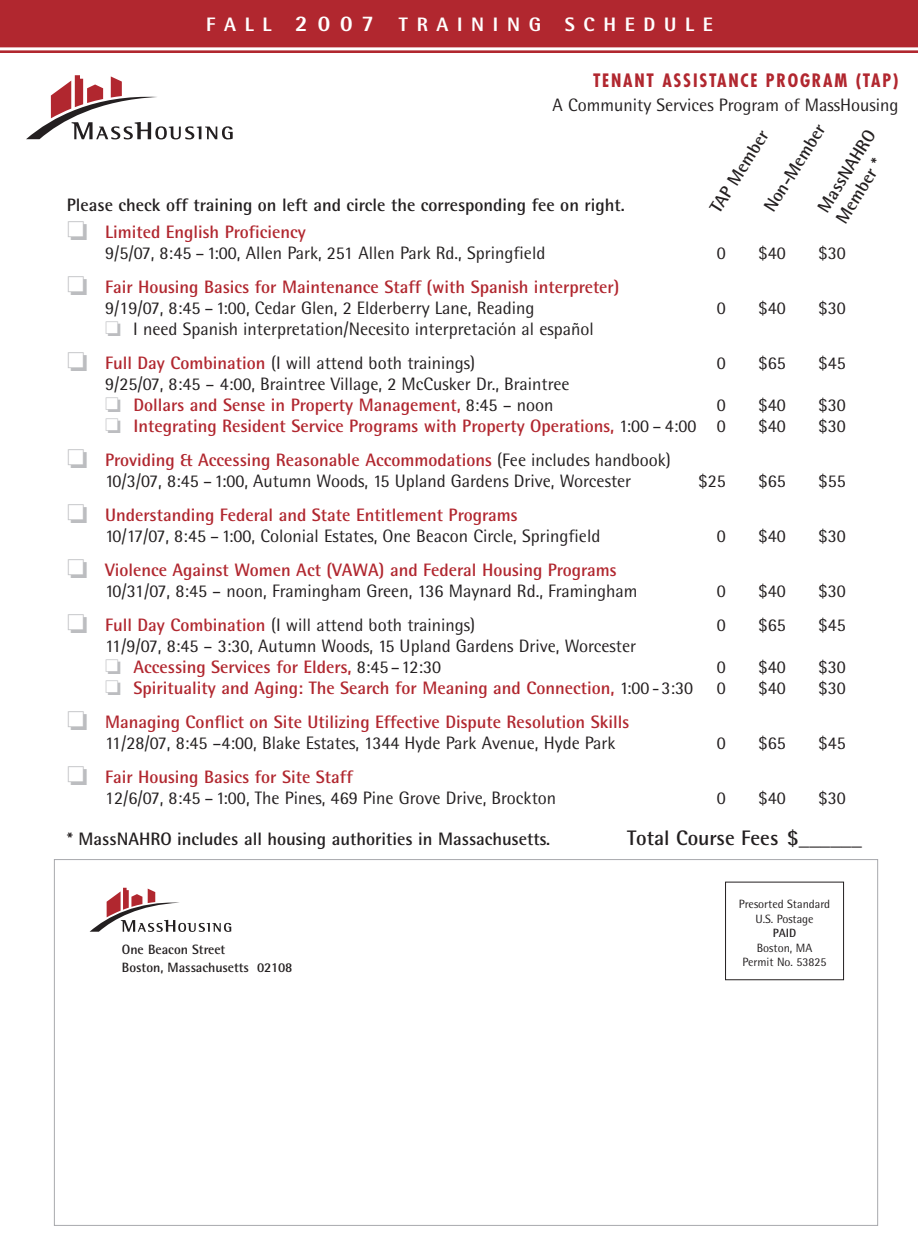
<style>
.page{position:relative;width:918px;height:1242px;background:#fff}
.page>*{position:absolute;margin:0;border:0;box-sizing:border-box;transform-origin:0 0}
.t1{font:700 21px "Rotis Semi Sans";color:#231f20}
.t2{font:800 19.5px "Rotis Semi Sans";letter-spacing:.445em;color:#fff}
.t3{font:18px/21px "Rotis Semi Sans";color:#231f20}
.t4{font:700 18px/21px "Rotis Semi Sans";color:#b1272f}
.t5{font:700 18px/21.6px "Rotis Semi Sans";color:#231f20}
.t6{font:700 condensed 18px "Futura";letter-spacing:.1em;color:#b1272f}
.t7{font:700 13.5px/18px "Rotis Semi Sans";color:#231f20}
.t8{font:12px/14.4px "Rotis Semi Sans";color:#231f20;text-align:center}
.t9{font:700 12px "Rotis Semi Sans";color:#231f20}
.s1{font-size:22.5px}
.s2{color:#bcbdc0}
.s3{font-weight:700;color:#b1272f}
.s4{font-weight:400;color:#231f20}
</style>
<div class="page">
<div style="left:0;top:0;width:918px;height:52px;background:#b1272f"></div>
<hr style="left:0;top:47px;width:918px;height:3px;background:#fff">
<svg style="left:26px;top:75px;width:207px;height:64px"></svg>
<svg style="left:90px;top:888px;width:141px;height:44px"></svg>
<div style="left:725px;top:882px;width:119px;height:98px;border:1px solid #231f20"></div>
<p class="t2" style="left:206px;top:18px;width:508px">FALL <span class="s1">2007</span> TRAINING SCHEDULE</p>
<p class="t6" style="left:593px;top:73px;width:307px">TENANT ASSISTANCE PROGRAM (TAP)</p>
<p class="t3" style="left:553px;top:96px;width:347px">A Community Services Program of MassHousing</p>
<p class="t5" style="left:67px;top:196px;width:560px">Please check off training on left and circle the corresponding fee on right.</p>
<p class="t3" style="left:105px;top:223px;width:442px;text-indent:-38px"><span class="s2">❏</span> <span class="s3">Limited English Proficiency<br></span>9/5/07, 8:45 –1:00, Allen Park, 251 Allen Park Rd., Springfield</p>
<p class="t4" style="left:105px;top:278px;width:516px;text-indent:-38px"><span class="s2">❏</span> Fair Housing Basics for Maintenance Staff (with Spanish interpreter)<br><span class="s4">9/19/07, 8:45 –1:00, Cedar Glen, 2 Elderberry Lane, Reading</span></p>
<p class="t3" style="left:67px;top:314px;width:528px;line-height:33.9px;text-indent:38px"><span class="s2">❏</span> I need Spanish interpretation/Necesito interpretación al español <span class="s2">❏</span> <span class="s3">Full Day Combination</span> (I will attend both trainings)</p>
<p class="t5" style="left:761px;top:205px;width:101px;rotate:-58deg">Non-Member</p>
<p class="t5" style="left:707px;top:206px;width:96px;rotate:-58deg">TAP Member</p>
<p class="t5" style="left:814px;top:206px;width:95px;rotate:-58deg">MassNAHRO<br>Member *</p>
<p class="t3" style="left:717px;top:244px;width:11px">0</p>
<p class="t3" style="left:758px;top:244px;width:29px">$40</p>
<p class="t3" style="left:818px;top:244px;width:29px">$30</p>
<p class="t3" style="left:717px;top:299px;width:11px">0</p>
<p class="t3" style="left:758px;top:299px;width:29px">$40</p>
<p class="t3" style="left:818px;top:299px;width:29px">$30</p>
<p class="t3" style="left:717px;top:354px;width:11px">0</p>
<p class="t3" style="left:758px;top:354px;width:29px">$65</p>
<p class="t3" style="left:818px;top:354px;width:29px">$45</p>
<p class="t3" style="left:105px;top:375px;width:466px">9/25/07, 8:45 – 4:00, Braintree Village, 2 McCusker Dr., Braintree <span class="s2">❏</span> <span class="s3">Dollars and Sense in Property Management,</span> 8:45 – noon</p>
<p class="t3" style="left:717px;top:396px;width:11px">0</p>
<p class="t3" style="left:758px;top:396px;width:29px">$40</p>
<p class="t3" style="left:818px;top:396px;width:29px">$30</p>
<p class="t4" style="left:105px;top:417px;width:622px"><span class="s2">❏</span> Integrating Resident Service Programs with Property Operations, <span class="s4">1:00 – 4:00 0</span></p>
<p class="t3" style="left:758px;top:417px;width:29px">$40</p>
<p class="t3" style="left:818px;top:417px;width:29px">$30</p>
<p class="t3" style="left:67px;top:451px;width:605px;text-align:center"><span class="s2">❏</span> <span class="s3">Providing &amp; Accessing Reasonable Accommodations</span> (Fee includes handbook)<br>10/3/07, 8:45 –1:00, Autumn Woods, 15 Upland Gardens Drive, Worcester</p>
<p class="t3" style="left:698px;top:472px;width:29px">$25</p>
<p class="t3" style="left:758px;top:472px;width:29px">$65</p>
<p class="t3" style="left:818px;top:472px;width:29px">$55</p>
<p class="t3" style="left:105px;top:506px;width:497px;text-indent:-38px"><span class="s2">❏</span> <span class="s3">Understanding Federal and State Entitlement Programs<br></span>10/17/07, 8:45 –1:00, Colonial Estates, One Beacon Circle, Springfield</p>
<p class="t3" style="left:105px;top:561px;width:534px;text-indent:-38px"><span class="s2">❏</span> <span class="s3">Violence Against Women Act (VAWA) and Federal Housing Programs<br></span>10/31/07, 8:45 – noon, Framingham Green, 136 Maynard Rd., Framingham</p>
<p class="t3" style="left:717px;top:527px;width:11px">0</p>
<p class="t3" style="left:758px;top:527px;width:29px">$40</p>
<p class="t3" style="left:818px;top:527px;width:29px">$30</p>
<p class="t3" style="left:717px;top:582px;width:11px">0</p>
<p class="t3" style="left:758px;top:582px;width:29px">$40</p>
<p class="t3" style="left:818px;top:582px;width:29px">$30</p>
<p class="t3" style="left:67px;top:616px;width:409px"><span class="s2">❏</span> <span class="s3">Full Day Combination</span> (I will attend both trainings)</p>
<p class="t3" style="left:717px;top:616px;width:11px">0</p>
<p class="t3" style="left:758px;top:616px;width:29px">$65</p>
<p class="t3" style="left:818px;top:616px;width:29px">$45</p>
<p class="t3" style="left:105px;top:637px;width:533px">11/9/07, 8:45 – 3:30, Autumn Woods, 15 Upland Gardens Drive, Worcester <span class="s2">❏</span> <span class="s3">Accessing Services for Elders,</span> 8:45 –12:30</p>
<p class="t3" style="left:717px;top:658px;width:11px">0</p>
<p class="t3" style="left:758px;top:658px;width:29px">$40</p>
<p class="t3" style="left:818px;top:658px;width:29px">$30</p>
<p class="t4" style="left:105px;top:679px;width:590px"><span class="s2">❏</span> Spirituality and Aging: The Search for Meaning and Connection, <span class="s4">1:00-3:30</span></p>
<p class="t3" style="left:717px;top:679px;width:11px">0</p>
<p class="t3" style="left:758px;top:679px;width:29px">$40</p>
<p class="t3" style="left:818px;top:679px;width:29px">$30</p>
<p class="t4" style="left:105px;top:713px;width:526px;text-indent:-38px"><span class="s2">❏</span> Managing Conflict on Site Utilizing Effective Dispute Resolution Skills<br><span class="s4">11/28/07, 8:45 –4:00, Blake Estates, 1344 Hyde Park Avenue, Hyde Park</span></p>
<p class="t3" style="left:717px;top:734px;width:11px">0</p>
<p class="t3" style="left:758px;top:734px;width:29px">$65</p>
<p class="t3" style="left:818px;top:734px;width:29px">$45</p>
<p class="t3" style="left:105px;top:768px;width:453px;text-indent:-38px"><span class="s2">❏</span> <span class="s3">Fair Housing Basics for Site Staff<br></span>12/6/07, 8:45 –1:00, The Pines, 469 Pine Grove Drive, Brockton</p>
<p class="t3" style="left:717px;top:789px;width:11px">0</p>
<p class="t3" style="left:758px;top:789px;width:29px">$40</p>
<p class="t3" style="left:818px;top:789px;width:29px">$30</p>
<p class="t5" style="left:67px;top:830px;width:485px">* MassNAHRO includes all housing authorities in Massachusetts.</p>
<p class="t1" style="left:627px;top:830px;width:236px">Total Course Fees $______</p>
<p class="t7" style="left:122px;top:942px;width:172px">One Beacon Street<br>Boston, Massachusetts 02108</p>
<p class="t8" style="left:739px;top:898px;width:93px">Presorted Standard<br>U.S. Postage</p>
<p class="t9" style="left:773px;top:929px;width:25px">PAID</p>
<p class="t8" style="left:743px;top:941px;width:86px">Boston, MA<br>Permit No. 53825</p>
</div>
